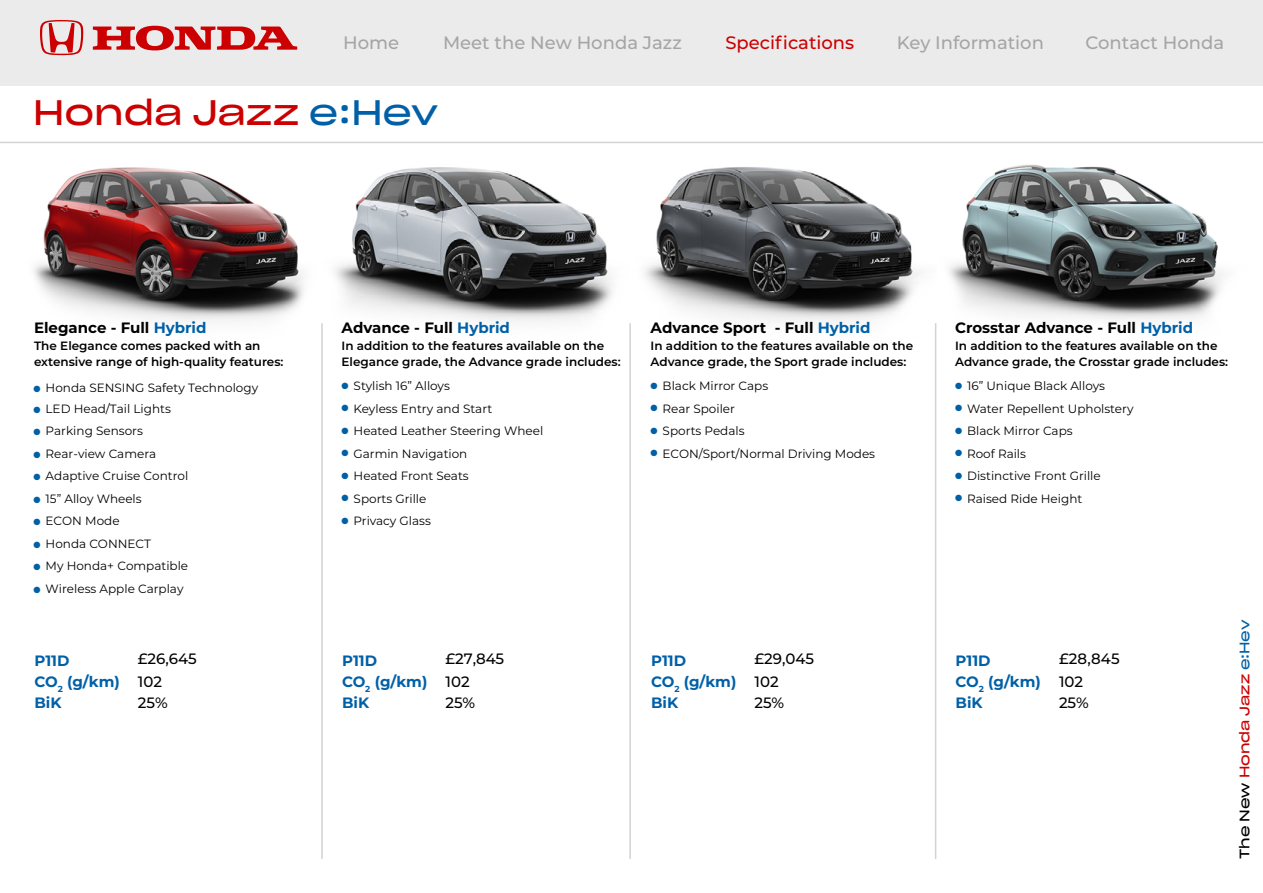
<style>
.page{position:relative;width:1263px;height:893px;background:#fff}
.page>*{position:absolute;margin:0;border:0;box-sizing:border-box;transform-origin:0 0}
.t1{font:34.5px "Sharp Grotesk Book 25";letter-spacing:-.01em;color:#c00}
.t2{font:500 18px "Montserrat";color:#a5a5a5}
.t3{font:500 18px "Montserrat";color:#c00}
.t4{font:500 15px/23px "Montserrat";color:#000}
.t5{font:700 15px "Montserrat";color:#000}
.t6{font:700 15px "Montserrat";color:#0060a7}
.t7{font:13.5px "Sharp Grotesk Book 25";letter-spacing:-.005em;color:#c00}
.t8{font:12px "Montserrat";color:#000}
.t9{font:600 12px/16.5px "Montserrat";color:#000}
.s1{color:#0060a7}
.s2{font-weight:700;color:#0060a7}
.s3{color:#000}
</style>
<div class="page">
<div style="left:0;top:0;width:1263px;height:85px;background:#ebebec"></div>
<svg style="left:93px;top:26px;width:204px;height:24px"></svg>
<svg style="left:40px;top:20px;width:43px;height:35px"></svg>
<img style="left:34px;top:167px;width:270px;height:155px">
<img style="left:335px;top:167px;width:277px;height:155px">
<img style="left:936px;top:164px;width:288px;height:212px">
<img style="left:645px;top:167px;width:274px;height:154px">
<hr style="left:0;top:142px;width:1263px;height:1px;background:#d1d3d4">
<hr style="left:321px;top:323px;width:2px;height:536px;background:#d1d3d4">
<hr style="left:629px;top:323px;width:2px;height:536px;background:#d1d3d4">
<hr style="left:935px;top:323px;width:1px;height:536px;background:#d1d3d4">
<h2 class="t2" style="left:343px;top:30px;width:58px">Home</h2>
<h2 class="t2" style="left:443px;top:30px;width:240px">Meet the New Honda Jazz</h2>
<h2 class="t3" style="left:725px;top:30px;width:130px">Specifications</h2>
<h2 class="t2" style="left:897px;top:30px;width:148px">Key Information</h2>
<h2 class="t2" style="left:1085px;top:30px;width:140px">Contact Honda</h2>
<h1 class="t1" style="left:33px;top:83px;width:407px">Honda Jazz <span class="s1">e:Hev</span></h1>
<p class="t5" style="left:34px;top:317px;width:174px">Elegance - Full <span class="s1">Hybrid</span></p>
<p class="t9" style="left:34px;top:337px;width:251px">The Elegance comes packed with an extensive range of high-quality features:</p>
<p class="t8" style="left:34px;top:380px;width:226px"><span class="s1">●</span> Honda SENSING Safety Technology</p>
<p class="t8" style="left:34px;top:400px;width:139px"><span class="s1">●</span> LED Head/Tail Lights</p>
<p class="t8" style="left:34px;top:423px;width:111px"><span class="s1">●</span> Parking Sensors</p>
<p class="t8" style="left:34px;top:445px;width:124px"><span class="s1">●</span> Rear-view Camera</p>
<p class="t8" style="left:34px;top:468px;width:156px"><span class="s1">●</span> Adaptive Cruise Control</p>
<p class="t8" style="left:34px;top:490px;width:110px"><span class="s1">●</span> 15” Alloy Wheels</p>
<p class="t8" style="left:34px;top:513px;width:87px"><span class="s1">●</span> ECON Mode</p>
<p class="t8" style="left:34px;top:535px;width:119px"><span class="s1">●</span> Honda CONNECT</p>
<p class="t8" style="left:34px;top:558px;width:156px"><span class="s1">●</span> My Honda+ Compatible</p>
<p class="t8" style="left:34px;top:580px;width:151px"><span class="s1">●</span> Wireless Apple Carplay</p>
<p class="t4" style="left:34px;top:646px;width:164px;text-indent:104px">£26,645<br><span class="s2">CO</span><sub>2</sub> <span class="s2">(g/km)</span> 102</p>
<p class="t6" style="left:34px;top:692px;width:29px">BiK</p>
<p class="t4" style="left:138px;top:690px;width:31px">25%</p>
<p class="t6" style="left:34px;top:650px;width:37px">P11D</p>
<p class="t5" style="left:342px;top:317px;width:170px">Advance - Full <span class="s1">Hybrid</span></p>
<p class="t9" style="left:342px;top:337px;width:281px">In addition to the features available on the<br>Elegance grade, the Advance grade includes:</p>
<p class="t8" style="left:342px;top:378px;width:110px"><span class="s1">●</span> Stylish 16” Alloys</p>
<p class="t8" style="left:342px;top:400px;width:152px"><span class="s1">●</span> Keyless Entry and Start</p>
<p class="t8" style="left:342px;top:423px;width:203px"><span class="s1">●</span> Heated Leather Steering Wheel</p>
<p class="t8" style="left:342px;top:445px;width:127px"><span class="s1">●</span> Garmin Navigation</p>
<p class="t8" style="left:342px;top:468px;width:129px"><span class="s1">●</span> Heated Front Seats</p>
<p class="t8" style="left:342px;top:490px;width:86px"><span class="s1">●</span> Sports Grille</p>
<p class="t8" style="left:342px;top:513px;width:91px"><span class="s1">●</span> Privacy Glass</p>
<p class="t5" style="left:651px;top:317px;width:221px">Advance Sport - Full <span class="s1">Hybrid</span></p>
<p class="t9" style="left:651px;top:337px;width:264px">In addition to the features available on the<br>Advance grade, the Sport grade includes:</p>
<p class="t8" style="left:651px;top:378px;width:119px"><span class="s1">●</span> Black Mirror Caps</p>
<p class="t8" style="left:651px;top:400px;width:86px"><span class="s1">●</span> Rear Spoiler</p>
<p class="t8" style="left:651px;top:423px;width:95px"><span class="s1">●</span> Sports Pedals</p>
<p class="t8" style="left:651px;top:445px;width:226px"><span class="s1">●</span> ECON/Sport/Normal Driving Modes</p>
<p class="t4" style="left:342px;top:646px;width:164px;text-indent:103px">£27,845<br><span class="s2">CO</span><sub>2</sub> <span class="s2">(g/km)</span> 102</p>
<p class="t6" style="left:342px;top:692px;width:29px">BiK</p>
<p class="t4" style="left:445px;top:690px;width:31px">25%</p>
<p class="t6" style="left:342px;top:650px;width:37px">P11D</p>
<p class="t4" style="left:651px;top:646px;width:165px;text-indent:103px">£29,045<br><span class="s2">CO</span><sub>2</sub> <span class="s2">(g/km)</span> 102</p>
<p class="t6" style="left:651px;top:692px;width:29px">BiK</p>
<p class="t4" style="left:754px;top:690px;width:31px">25%</p>
<p class="t6" style="left:651px;top:650px;width:37px">P11D</p>
<p class="t5" style="left:955px;top:317px;width:239px">Crosstar Advance - Full <span class="s1">Hybrid</span></p>
<p class="t9" style="left:955px;top:337px;width:275px">In addition to the features available on the<br>Advance grade, the Crosstar grade includes:</p>
<p class="t8" style="left:955px;top:378px;width:151px"><span class="s1">●</span> 16” Unique Black Alloys</p>
<p class="t8" style="left:955px;top:400px;width:180px"><span class="s1">●</span> Water Repellent Upholstery</p>
<p class="t8" style="left:955px;top:423px;width:119px"><span class="s1">●</span> Black Mirror Caps</p>
<p class="t8" style="left:955px;top:445px;width:72px"><span class="s1">●</span> Roof Rails</p>
<p class="t8" style="left:955px;top:468px;width:147px"><span class="s1">●</span> Distinctive Front Grille</p>
<p class="t8" style="left:955px;top:490px;width:129px"><span class="s1">●</span> Raised Ride Height</p>
<p class="t4" style="left:955px;top:646px;width:166px;text-indent:104px">£28,845<br><span class="s2">CO</span><sub>2</sub> <span class="s2">(g/km)</span> 102</p>
<p class="t6" style="left:955px;top:692px;width:29px">BiK</p>
<p class="t4" style="left:1059px;top:690px;width:31px">25%</p>
<p class="t6" style="left:955px;top:650px;width:37px">P11D</p>
<p class="t7" style="left:1233px;top:859px;width:241px;rotate:-90deg"><span class="s3">The New</span> Honda Jazz <span class="s1">e:Hev</span></p>
</div>
